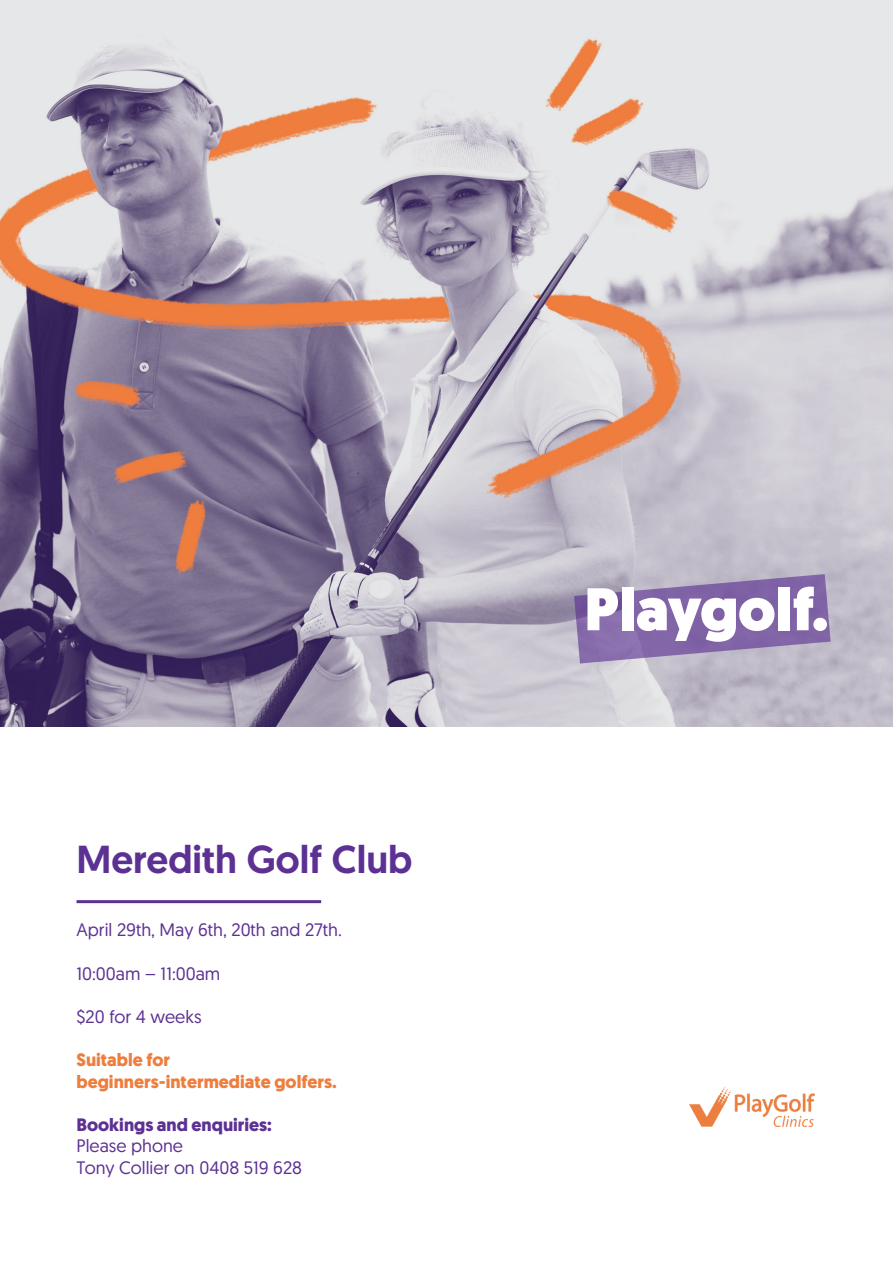
<style>
.page{position:relative;width:893px;height:1263px;background:#fff}
.page>*{position:absolute;margin:0;border:0;box-sizing:border-box;transform-origin:0 0}
.t1{font:900 60px "Geomanist";color:#fff}
.t2{font:500 39px "Geomanist";color:#5c3193}
.t3{font:18px/21.6px "Geomanist";color:#5c3193}
.t4{font:700 18px/21.6px "Geomanist";color:#ee7e3e}
.s1{font-weight:700}
</style>
<div class="page">
<img style="left:0;top:0;width:893px;height:727px">
<svg style="left:574px;top:574px;width:257px;height:89px"></svg>
<hr style="left:77px;top:900px;width:244px;height:3px;background:#5c3193">
<img style="left:690px;top:1087px;width:125px;height:39px">
<p class="t2" style="left:77px;top:834px;width:337px">Meredith Golf Club</p>
<p class="t3" style="left:77px;top:919px;width:267px">April 29th, May 6th, 20th and 27th.</p>
<p class="t3" style="left:77px;top:962px;width:145px">10:00am – 11:00am</p>
<p class="t3" style="left:77px;top:1005px;width:127px">$20 for 4 weeks</p>
<p class="t4" style="left:77px;top:1049px;width:262px">Suitable for beginners-intermediate golfers.</p>
<p class="t3" style="left:77px;top:1113px;width:227px"><span class="s1">Bookings and enquiries:<br></span>Please phone<br>Tony Collier on 0408 519 628</p>
<p class="t1" style="left:584px;top:568px;width:246px">Playgolf.</p>
</div>
